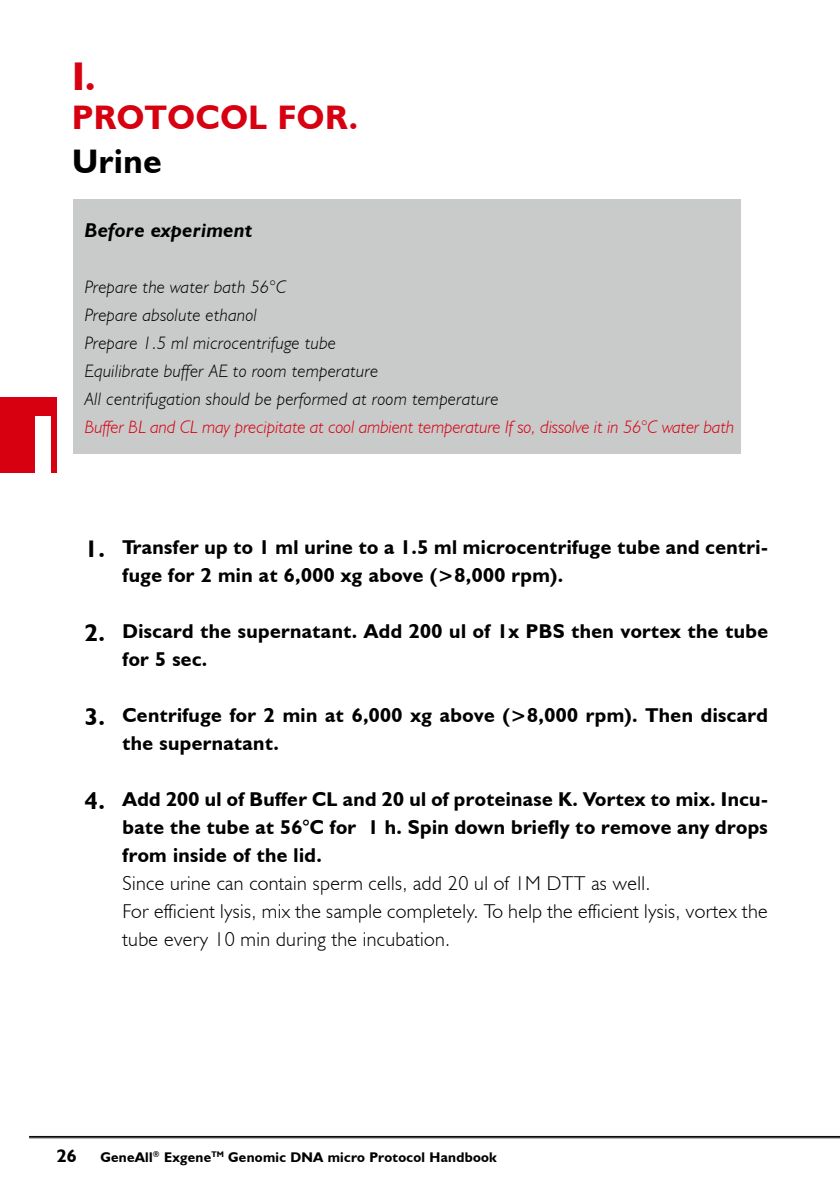
<style>
.page{position:relative;width:840px;height:1191px;background:#fff}
.page>*{position:absolute;margin:0;border:0;box-sizing:border-box;transform-origin:0 0}
.t1{font:700 88px "Humanist 521 BT";color:#fff}
.t2{font:700 40px "Humanist 521 BT";color:#d70010}
.t3{font:700 34px "Humanist 521 BT";letter-spacing:.02em;color:#d70010}
.t4{font:700 34px "Humanist 521 BT";color:#000}
.t5{font:700 24px "Humanist 521 BT";color:#000}
.t6{font:700 20px/28px "Humanist 521 BT";letter-spacing:.02em;color:#000}
.t7{font:300 20px/28px "Humanist 521 BT";letter-spacing:.02em;color:#000}
.t8{font:italic 700 20px "Humanist 521 BT";letter-spacing:.02em;color:#000}
.t9{font:italic 300 18px/28px "Humanist 521 BT";letter-spacing:.02em;color:#000}
.t10{font:italic 300 18px "Humanist 521 BT";color:#d70010}
.t11{font:700 18px "Humanist 521 BT";color:#000}
.t12{font:700 14px "Humanist 521 BT";letter-spacing:.02em;color:#000}
</style>
<div class="page">
<hr style="left:29px;top:1136px;width:810px;height:1px;background:#000">
<hr style="left:29px;top:1137px;width:810px;height:1px;background:#000">
<div style="left:73px;top:199px;width:667px;height:255px;background:#c9caca"></div>
<div style="left:0;top:397px;width:57px;height:75px;background:#d70010"></div>
<h1 class="t1" style="left:29px;top:392px;width:30px">I</h1>
<h2 class="t2" style="left:72px;top:52px;width:25px">I.</h2>
<h3 class="t3" style="left:72px;top:97px;width:287px">Protocol for.</h3>
<h3 class="t4" style="left:72px;top:141px;width:91px">Urine</h3>
<p class="t8" style="left:85px;top:218px;width:169px">Before experiment</p>
<p class="t9" style="left:85px;top:273px;width:415px">Prepare the water bath 56°C<br>Prepare absolute ethanol<br>Prepare 1.5 ml microcentrifuge tube<br>Equilibrate buffer AE to room temperature<br>All centrifugation should be performed at room temperature</p>
<p class="t10" style="left:85px;top:416px;width:650px">Buffer BL and CL may precipitate at cool ambient temperature If so, dissolve it in 56°C water bath</p>
<p class="t5" style="left:85px;top:534px;width:22px">1.</p>
<p class="t5" style="left:85px;top:618px;width:22px">2.</p>
<p class="t5" style="left:85px;top:702px;width:22px">3.</p>
<p class="t5" style="left:85px;top:786px;width:22px">4.</p>
<p class="t6" style="left:122px;top:533px;width:646px">Transfer up to 1 ml urine to a 1.5 ml microcentrifuge tube and centri&shy;fuge for 2 min at 6,000 xg above (&gt;8,000 rpm).</p>
<p class="t6" style="left:122px;top:617px;width:646px">Discard the supernatant. Add 200 ul of 1x PBS then vortex the tube for 5 sec.</p>
<p class="t6" style="left:122px;top:701px;width:646px">Centrifuge for 2 min at 6,000 xg above (&gt;8,000 rpm). Then discard the supernatant.</p>
<p class="t6" style="left:122px;top:785px;width:646px;text-align:justify">Add 200 ul of Buffer CL and 20 ul of proteinase K. Vortex to mix. Incu&shy;bate the tube at 56°C for 1 h. Spin down briefly to remove any drops from inside of the lid.</p>
<p class="t7" style="left:122px;top:869px;width:646px">Since urine can contain sperm cells, add 20 ul of 1M DTT as well.<br>For efficient lysis, mix the sample completely. To help the efficient lysis, vortex the tube every 10 min during the incubation.</p>
<p class="t11" style="left:57px;top:1144px;width:21px">26</p>
<p class="t12" style="left:100px;top:1148px;width:397px">GeneAll<sup>®</sup> Exgene<sup>TM</sup> Genomic DNA micro Protocol Handbook</p>
</div>
